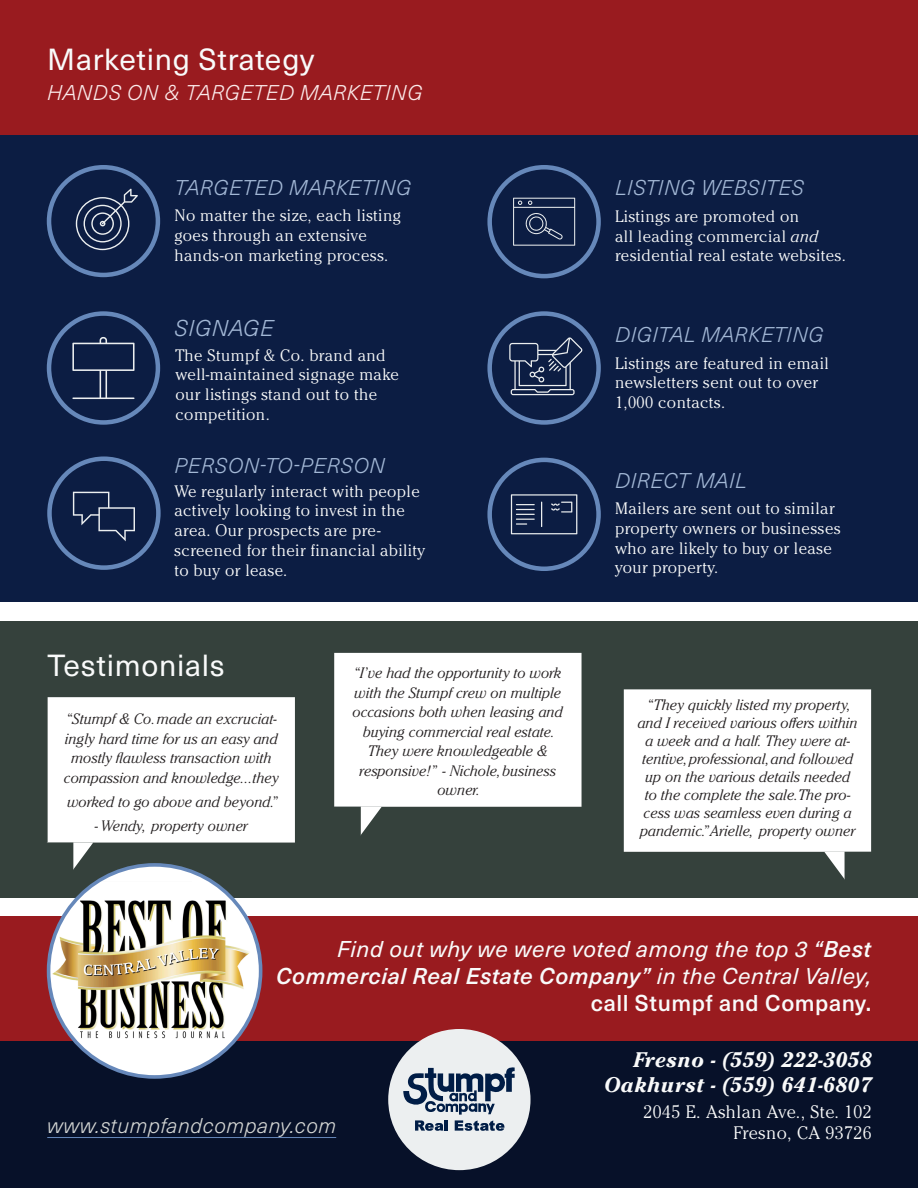
<style>
.page{position:relative;width:918px;height:1188px;background:#fff}
.page>*{position:absolute;margin:0;border:0;box-sizing:border-box;transform-origin:0 0}
.t1{font:30px "Neue Haas Unica W1 G";letter-spacing:.025em;color:#f9fafa}
.Heading_on_Dark{font:italic 22.5px/27px "Neue Haas Unica W1 G";letter-spacing:.025em;color:#f9fafa;text-align:right}
.t2{font:italic 300 22.5px "Neue Haas Unica W1 G";letter-spacing:.025em;color:#a3b8d6}
.Body_on_Dark{font:italic 700 21px "Cheltenham ITC Pro";letter-spacing:.025em;color:#f9fafa}
.t3{font:italic 300 21px "Neue Haas Unica W1 G";letter-spacing:.025em;color:#a3b8d6}
.t4{font:italic 300 21px "Neue Haas Unica W1 G";letter-spacing:.005em;color:#a3b8d6}
.t5{font:italic 300 21px "Neue Haas Unica W1 G";letter-spacing:.005em;color:#fbeaea}
.Body_on_Dark-2{font:italic 300 21px "Neue Haas Unica W1 G";letter-spacing:.025em;color:#d4d6d4}
.Body_on_Dark-3{font:300 18px "Cheltenham ITC Pro";letter-spacing:.025em;color:#f9fafa}
.t6{font:300 16.5px/19.8px "Cheltenham ITC Pro";letter-spacing:.025em;color:#f9fafa}
.t7{font:italic 300 15px/19.5px "Cheltenham ITC Pro";color:#231f20;text-align:center}
.s1{font-style:italic}
.s2{font-weight:500}
.s3{font-weight:500;font-style:normal}
</style>
<div class="page">
<div style="left:0;top:1041px;width:918px;height:147px;background:#071129"></div>
<div style="left:0;top:917px;width:918px;height:124px;background:#991b1f"></div>
<div style="left:0;top:135px;width:918px;height:466px;background:#0c1d43"></div>
<div style="left:0;top:0;width:918px;height:135px;background:#991b1f"></div>
<div style="left:0;top:621px;width:918px;height:276px;background:#35413c"></div>
<div style="left:47px;top:165px;width:113px;height:112px;border:4px solid #6688ba;border-radius:50%"></div>
<svg style="left:76px;top:189px;width:62px;height:61px"></svg>
<div style="left:47px;top:311px;width:113px;height:114px;border:4px solid #6688ba;border-radius:50%"></div>
<svg style="left:72px;top:337px;width:63px;height:62px"></svg>
<div style="left:487px;top:165px;width:114px;height:113px;border:4px solid #6688ba;border-radius:50%"></div>
<svg style="left:513px;top:198px;width:62px;height:48px"></svg>
<div style="left:487px;top:311px;width:114px;height:114px;border:4px solid #6688ba;border-radius:50%"></div>
<svg style="left:509px;top:337px;width:74px;height:58px"></svg>
<div style="left:487px;top:458px;width:114px;height:113px;border:4px solid #6688ba;border-radius:50%"></div>
<svg style="left:511px;top:494px;width:66px;height:40px"></svg>
<hr style="left:47px;top:1137px;width:289px;height:1px;background:#6688ba">
<div style="left:49px;top:865px;width:212px;height:212px;background:#fff;border-radius:50%"></div>
<img style="left:49px;top:881px;width:212px;height:168px">
<svg style="left:192px;top:878px;width:35px;height:22px"></svg>
<div style="left:388px;top:1029px;width:143px;height:141px;background:#eceff0;border-radius:50%"></div>
<svg style="left:403px;top:1067px;width:112px;height:64px"></svg>
<div style="left:47px;top:456px;width:114px;height:114px;border:4px solid #6688ba;border-radius:50%"></div>
<svg style="left:73px;top:492px;width:62px;height:49px"></svg>
<div style="left:48px;top:697px;width:247px;height:146px;background:#fff;border:3px solid #fff"></div>
<svg style="left:47px;top:841px;width:49px;height:29px"></svg>
<div style="left:47px;top:843px;width:26px;height:35px;background:#35413c"></div>
<div style="left:334px;top:653px;width:248px;height:154px;background:#fff;border:3px solid #fff"></div>
<svg style="left:334px;top:805px;width:51px;height:30px"></svg>
<div style="left:334px;top:807px;width:27px;height:36px;background:#35413c"></div>
<div style="left:624px;top:689px;width:247px;height:163px;background:#fff;border:3px solid #fff"></div>
<svg style="left:821px;top:850px;width:51px;height:30px"></svg>
<div style="left:845px;top:852px;width:26px;height:36px;background:#35413c"></div>
<p class="t1" style="left:47px;top:37px;width:268px">Marketing Strategy</p>
<p class="t5" style="left:47px;top:78px;width:377px">HANDS ON &amp; TARGETED MARKETING</p>
<p class="t4" style="left:174px;top:172px;width:239px">TARGETED MARKETING</p>
<p class="t6" style="left:174px;top:206px;width:228px">No matter the size, each listing goes through an extensive hands-on marketing process.</p>
<p class="t2" style="left:174px;top:311px;width:101px">SIGNAGE</p>
<p class="t6" style="left:176px;top:345px;width:225px">The Stumpf &amp; Co. brand and well-maintained signage make our listings stand out to the competition.</p>
<p class="t3" style="left:174px;top:450px;width:212px">PERSON-TO-PERSON</p>
<p class="t6" style="left:174px;top:481px;width:253px">We regularly interact with people actively looking to invest in the area. Our prospects are pre&shy;screened for their financial ability to buy or lease.</p>
<p class="t1" style="left:48px;top:643px;width:179px">Testimonials</p>
<p class="t7" style="left:64px;top:710px;width:216px">“Stumpf &amp; Co. made an excruciat&shy;ingly hard time for us an easy and mostly flawless transaction with compassion and knowledge...they</p>
<p class="t7" style="left:67px;top:792px;width:212px">worked to go above and beyond.”</p>
<p class="t7" style="left:95px;top:816px;width:154px">- Wendy, property owner</p>
<p class="t7" style="left:353px;top:663px;width:212px">“I’ve had the opportunity to work with the Stumpf crew on multiple occasions both when leasing and buying commercial real estate.<br>They were knowledgeable &amp; responsive!” - Nichole, business owner.</p>
<p class="t3" style="left:615px;top:173px;width:191px">LISTING WEBSITES</p>
<p class="t6" style="left:615px;top:206px;width:232px">Listings are promoted on<br>all leading commercial <span class="s1">and </span>residential real estate websites.</p>
<p class="t4" style="left:615px;top:319px;width:210px">DIGITAL MARKETING</p>
<p class="t6" style="left:615px;top:353px;width:215px">Listings are featured in email newsletters sent out to over<br>1,000 contacts.</p>
<p class="t3" style="left:615px;top:465px;width:133px">DIRECT MAIL</p>
<p class="t6" style="left:615px;top:498px;width:227px">Mailers are sent out to similar property owners or businesses who are likely to buy or lease your property.</p>
<p class="t7" style="left:638px;top:695px;width:221px;line-height:18px">“They quickly listed my property, and I received various offers within a week and a half. They were at&shy;tentive, professional, and followed up on the various details needed to the complete the sale.The pro&shy;cess was seamless even during a pandemic.” Arielle, property owner</p>
<p class="Heading_on_Dark" style="left:276px;top:934px;width:597px">Find out why we were voted among the top 3 <span class="s2">“Best<br>Commercial Real Estate Company”</span> in the Central Valley, <span class="s3">call Stumpf and Company.</span></p>
<p class="Body_on_Dark" style="left:634px;top:1046px;width:240px">Fresno - (559) 222-3058</p>
<p class="Body_on_Dark" style="left:604px;top:1072px;width:269px">Oakhurst - (559) 641-6807</p>
<p class="Body_on_Dark-3" style="left:644px;top:1101px;width:230px">2045 E. Ashlan Ave., Ste. 102</p>
<p class="Body_on_Dark-2" style="left:47px;top:1110px;width:290px">www.stumpfandcompany.com</p>
<p class="Body_on_Dark-3" style="left:734px;top:1122px;width:140px">Fresno, CA 93726</p>
</div>
